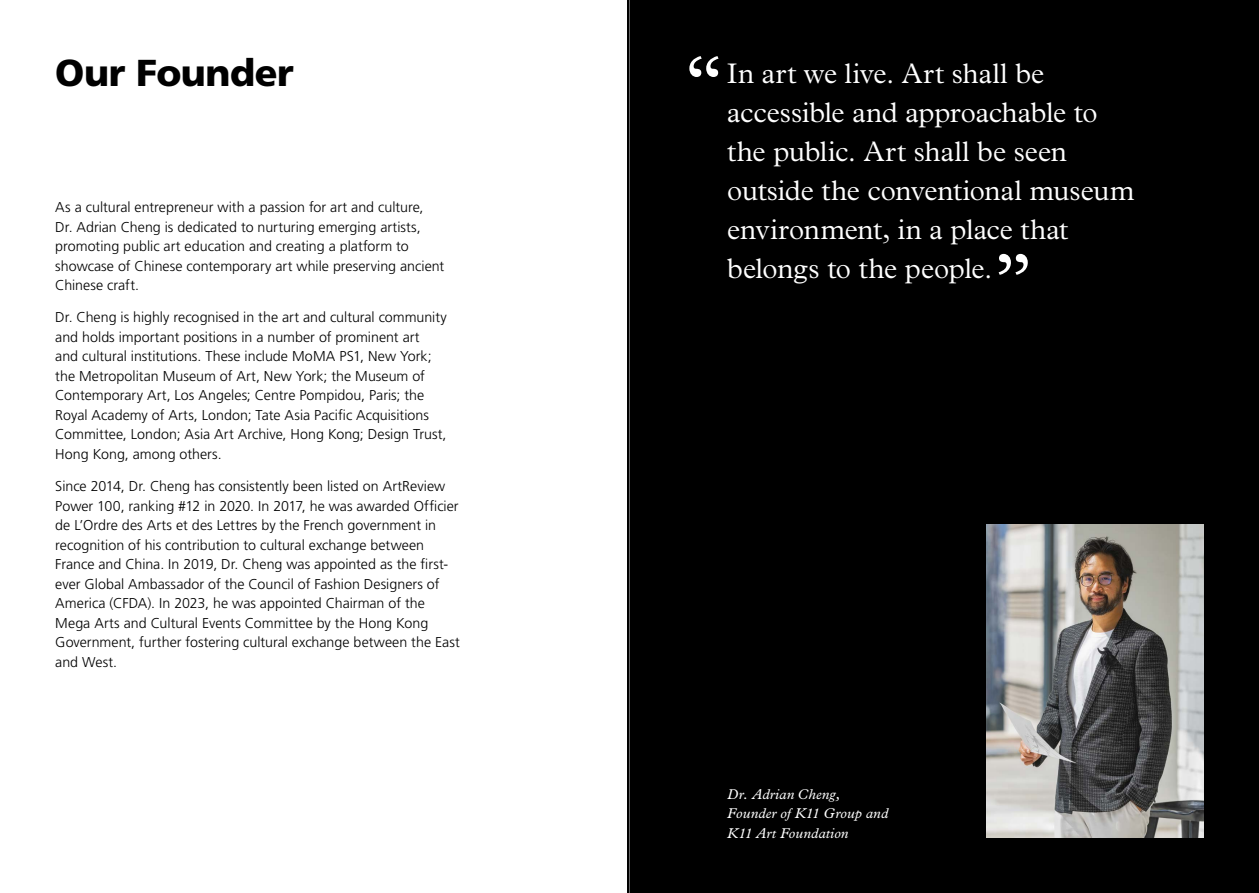
<style>
.page{position:relative;width:1259px;height:893px;background:#fff}
.page>*{position:absolute;margin:0;border:0;box-sizing:border-box;transform-origin:0 0}
.t1{font:75.15px "Plantin MT Pro";color:#fff}
.t2{font:900 37.5px "Frutiger LT Std";letter-spacing:-.01em;color:#000}
.t3{font:300 28.5px/39px "Plantin MT Pro";letter-spacing:-.005em;color:#fff}
.Text{font:300 14.25px/19.5px "Frutiger LT Std";color:#000}
.t4{font:italic 14.25px/19.5px "Plantin MT Pro";letter-spacing:.01em;color:#fff}
</style>
<div class="page">
<div style="left:627px;top:0;width:632px;height:893px;background:#000"></div>
<img style="left:986px;top:524px;width:217px;height:314px">
<hr style="left:629px;top:0;width:1px;height:893px;background:#636363">
<p class="t2" style="left:55px;top:51px;width:240px">Our Founder</p>
<p class="t1" style="left:685px;top:40px;width:40px">“</p>
<p class="t3" style="left:727px;top:54px;width:409px">In art we live. Art shall be accessible and approachable to the public. Art shall be seen outside the conventional museum environment, in a place that belongs to the people.</p>
<p class="Text" style="left:55px;top:198px;width:390px">As a cultural entrepreneur with a passion for art and culture, Dr. Adrian Cheng is dedicated to nurturing emerging artists, promoting public art education and creating a platform to showcase of Chinese contemporary art while preserving ancient Chinese craft.</p>
<p class="Text" style="left:55px;top:308px;width:393px">Dr. Cheng is highly recognised in the art and cultural community and holds important positions in a number of prominent art<br>and cultural institutions. These include MoMA PS1, New York; the Metropolitan Museum of Art, New York; the Museum of Contemporary Art, Los Angeles; Centre Pompidou, Paris; the Royal Academy of Arts, London; Tate Asia Pacific Acquisitions Committee, London; Asia Art Archive, Hong Kong; Design Trust, Hong Kong, among others.</p>
<p class="Text" style="left:55px;top:477px;width:406px">Since 2014, Dr. Cheng has consistently been listed on ArtReview Power 100, ranking #12 in 2020. In 2017, he was awarded Officier de L’Ordre des Arts et des Lettres by the French government in recognition of his contribution to cultural exchange between France and China. In 2019, Dr. Cheng was appointed as the first&shy;ever Global Ambassador of the Council of Fashion Designers of America (CFDA). In 2023, he was appointed Chairman of the Mega Arts and Cultural Events Committee by the Hong Kong Government, further fostering cultural exchange between the East and West.</p>
<p class="t1" style="left:994px;top:238px;width:40px">”</p>
<p class="t4" style="left:727px;top:784px;width:162px">Dr. Adrian Cheng,<br>Founder of K11 Group and<br>K11 Art Foundation</p>
</div>
